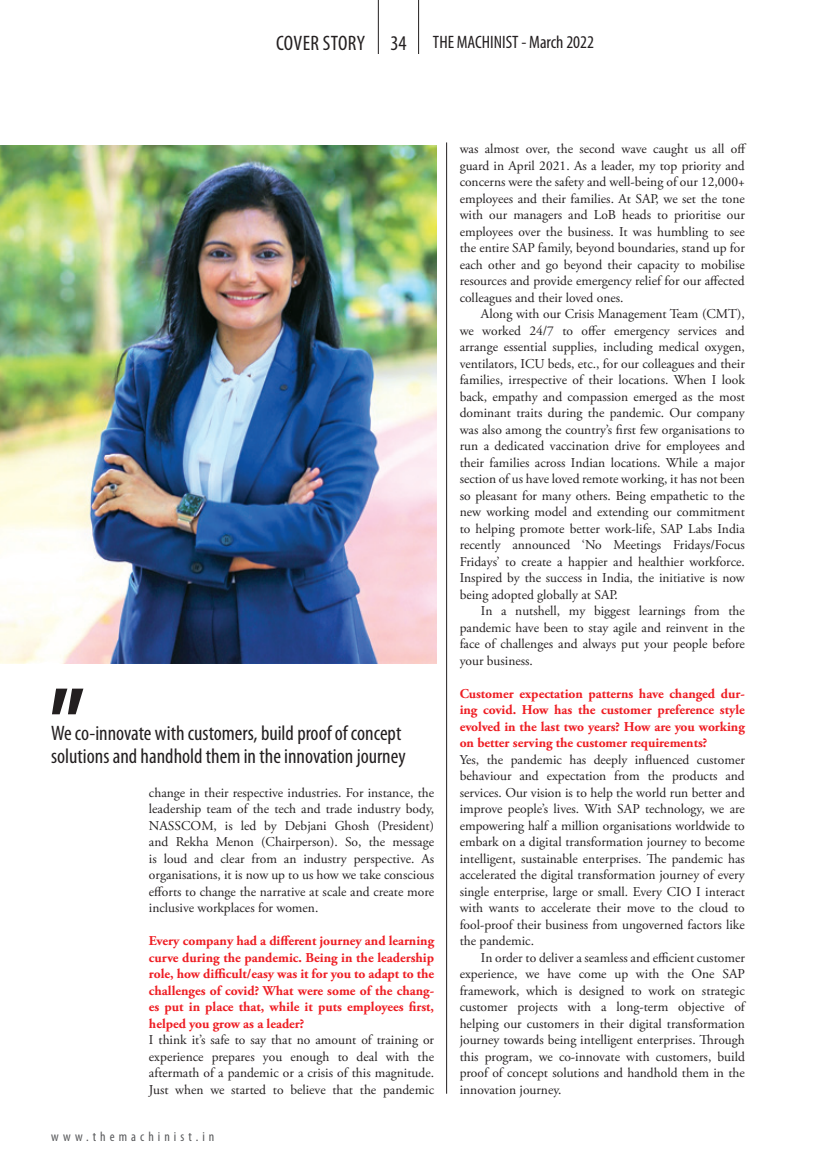
<style>
.page{position:relative;width:830px;height:1161px;background:#fff}
.page>*{position:absolute;margin:0;border:0;box-sizing:border-box;transform-origin:0 0}
.t1{font:condensed 21px/22.5px "Myriad Pro";color:#231f20}
.t2{font:condensed 18px "Myriad Pro";color:#231f20}
.t3{font:13.5px/16.5px "Adobe Garamond Pro";color:#231f20;text-align:justify}
.t4{font:700 13.5px/16.5px "Adobe Garamond Pro";color:#ee1d23;text-align:justify}
.t5{font:condensed 13.5px "Myriad Pro";letter-spacing:.3em;color:#57585a}
.s1{font-size:21px}
</style>
<div class="page">
<hr style="left:378px;top:0;width:1px;height:54px;background:#231f20">
<hr style="left:418px;top:0;width:1px;height:54px;background:#231f20">
<svg style="left:52px;top:688px;width:31px;height:26px"></svg>
<hr style="left:446px;top:142px;width:1px;height:951px;background:#231f20">
<img style="left:0;top:145px;width:436px;height:518px">
<h2 class="t2" style="left:276px;top:31px;width:319px"><span class="s1">COVER STORY 34</span> THE MACHINIST - March 2022</h2>
<p class="t1" style="left:51px;top:721px;width:356px">We co-innovate with customers, build proof of concept solutions and handhold them in the innovation journey</p>
<p class="t3" style="left:149px;top:784px;width:286px">change in their respective industries. For instance, the leadership team of the tech and trade industry body, NASSCOM, is led by Debjani Ghosh (President) and Rekha Menon (Chairperson). So, the message is loud and clear from an industry perspective. As organisations, it is now up to us how we take conscious efforts to change the narrative at scale and create more inclusive workplaces for women.</p>
<p class="t4" style="left:149px;top:933px;width:286px">Every company had a different journey and learning curve during the pandemic. Being in the leadership role, how difficult/easy was it for you to adapt to the challenges of covid? What were some of the chang&shy;es put in place that, while it puts employees first, helped you grow as a leader?</p>
<p class="t3" style="left:149px;top:1032px;width:286px">I think it’s safe to say that no amount of training or experience prepares you enough to deal with the aftermath of a pandemic or a crisis of this magnitude.<br>Just when we started to believe that the pandemic</p>
<p class="t5" style="left:51px;top:1128px;width:165px">www.themachinist.in</p>
<p class="t3" style="left:459px;top:141px;width:288px">was almost over, the second wave caught us all off guard in April 2021. As a leader, my top priority and concerns were the safety and well-being of our 12,000+ employees and their families. At SAP, we set the tone with our managers and LoB heads to prioritise our employees over the business. It was humbling to see the entire SAP family, beyond boundaries, stand up for each other and go beyond their capacity to mobilise resources and provide emergency relief for our affected colleagues and their loved ones.</p>
<p class="t3" style="left:459px;top:306px;width:286px;text-indent:21px">Along with our Crisis Management Team (CMT), we worked 24/7 to offer emergency services and arrange essential supplies, including medical oxygen, ventilators, ICU beds, etc., for our colleagues and their families, irrespective of their locations. When I look back, empathy and compassion emerged as the most dominant traits during the pandemic. Our company was also among the country’s first few organisations to run a dedicated vaccination drive for employees and their families across Indian locations. While a major section of us have loved remote working, it has not been so pleasant for many others. Being empathetic to the new working model and extending our commitment to helping promote better work-life, SAP Labs India recently announced ‘No Meetings Fridays/Focus Fridays’ to create a happier and healthier workforce.<br>Inspired by the success in India, the initiative is now being adopted globally at SAP.</p>
<p class="t3" style="left:459px;top:603px;width:286px;text-indent:21px">In a nutshell, my biggest learnings from the pandemic have been to stay agile and reinvent in the face of challenges and always put your people before your business.</p>
<p class="t4" style="left:459px;top:685px;width:286px">Customer expectation patterns have changed dur&shy;ing covid. How has the customer preference style evolved in the last two years? How are you working on better serving the customer requirements?</p>
<p class="t3" style="left:459px;top:751px;width:286px">Yes, the pandemic has deeply influenced customer behaviour and expectation from the products and services. Our vision is to help the world run better and improve people’s lives. With SAP technology, we are empowering half a million organisations worldwide to embark on a digital transformation journey to become intelligent, sustainable enterprises. The pandemic has accelerated the digital transformation journey of every single enterprise, large or small. Every CIO I interact with wants to accelerate their move to the cloud to fool-proof their business from ungoverned factors like the pandemic.</p>
<p class="t3" style="left:459px;top:949px;width:286px;text-indent:21px">In order to deliver a seamless and efficient customer experience, we have come up with the One SAP framework, which is designed to work on strategic customer projects with a long-term objective of helping our customers in their digital transformation journey towards being intelligent enterprises. Through this program, we co-innovate with customers, build proof of concept solutions and handhold them in the innovation journey.</p>
</div>
